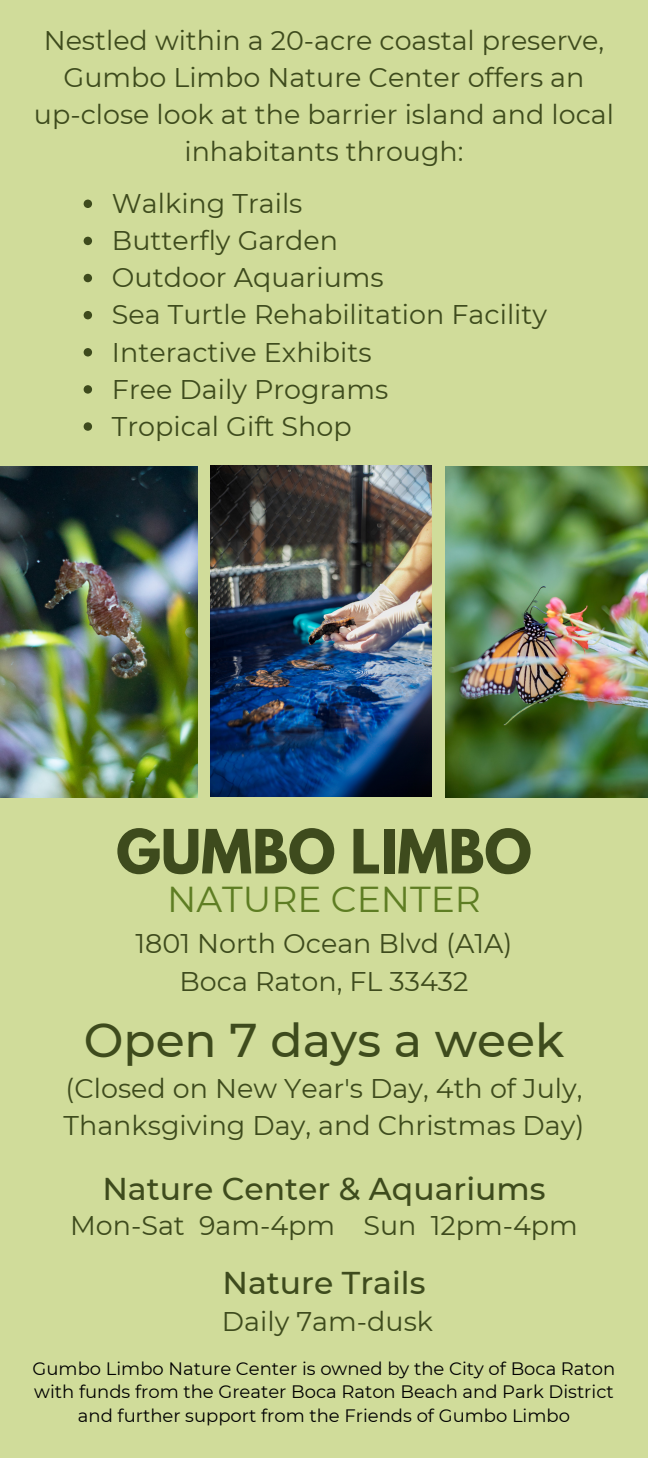
<style>
.page{position:relative;width:648px;height:1458px;background:#d0dc9a}
.page>*{position:absolute;margin:0;border:0;box-sizing:border-box;transform-origin:0 0}
.t1{font:700 54px "League Spartan";color:#3e4b1d}
.t2{font:500 47.25px "Montserrat";color:#3e4b1d}
.t3{font:36px "Montserrat";color:#5e7d23}
.t4{font:500 31.5px "Montserrat";color:#3e4b1d}
.t5{font:27px/37.1px "Montserrat";color:#3e4b1d;text-align:center}
.t6{font:18px/23.6px "Montserrat";color:#000;text-align:center}
</style>
<div class="page">
<img style="left:445px;top:466px;width:203px;height:331px">
<img style="left:0;top:466px;width:198px;height:331px">
<img style="left:211px;top:466px;width:220px;height:331px">
<svg style="left:84px;top:200px;width:8px;height:8px"></svg>
<svg style="left:84px;top:237px;width:8px;height:8px"></svg>
<svg style="left:84px;top:274px;width:8px;height:8px"></svg>
<svg style="left:84px;top:311px;width:8px;height:8px"></svg>
<svg style="left:84px;top:348px;width:8px;height:9px"></svg>
<svg style="left:84px;top:385px;width:8px;height:9px"></svg>
<svg style="left:84px;top:422px;width:8px;height:9px"></svg>
<p class="t5" style="left:34px;top:22px;width:582px">Nestled within a 20-acre coastal preserve, Gumbo Limbo Nature Center offers an up-close look at the barrier island and local inhabitants through:</p>
<p class="t5" style="left:112px;top:185px;width:437px;text-align:left">Walking Trails<br>Butterfly Garden<br>Outdoor Aquariums<br>Sea Turtle Rehabilitation Facility<br>Interactive Exhibits<br>Free Daily Programs<br>Tropical Gift Shop</p>
<h1 class="t1" style="left:116px;top:825px;width:417px">GUMBO LIMBO</h1>
<h3 class="t3" style="left:167px;top:877px;width:315px">NATURE CENTER</h3>
<p class="t5" style="left:135px;top:925px;width:379px">1801 North Ocean Blvd (A1A)<br>Boca Raton, FL 33432</p>
<h2 class="t2" style="left:84px;top:1011px;width:482px">Open 7 days a week</h2>
<p class="t5" style="left:64px;top:1070px;width:522px;text-align:left">(Closed on New Year's Day, 4th of July,<br>Thanksgiving Day, and Christmas Day)</p>
<p class="t4" style="left:102px;top:1170px;width:445px">Nature Center &amp; Aquariums</p>
<p class="t5" style="left:70px;top:1207px;width:509px">Mon-Sat 9am-4pm Sun 12pm-4pm</p>
<p class="t4" style="left:223px;top:1263px;width:204px">Nature Trails</p>
<p class="t5" style="left:222px;top:1303px;width:213px">Daily 7am-dusk</p>
<p class="t6" style="left:33px;top:1356px;width:584px">Gumbo Limbo Nature Center is owned by the City of Boca Raton with funds from the Greater Boca Raton Beach and Park District and further support from the Friends of Gumbo Limbo</p>
</div>
